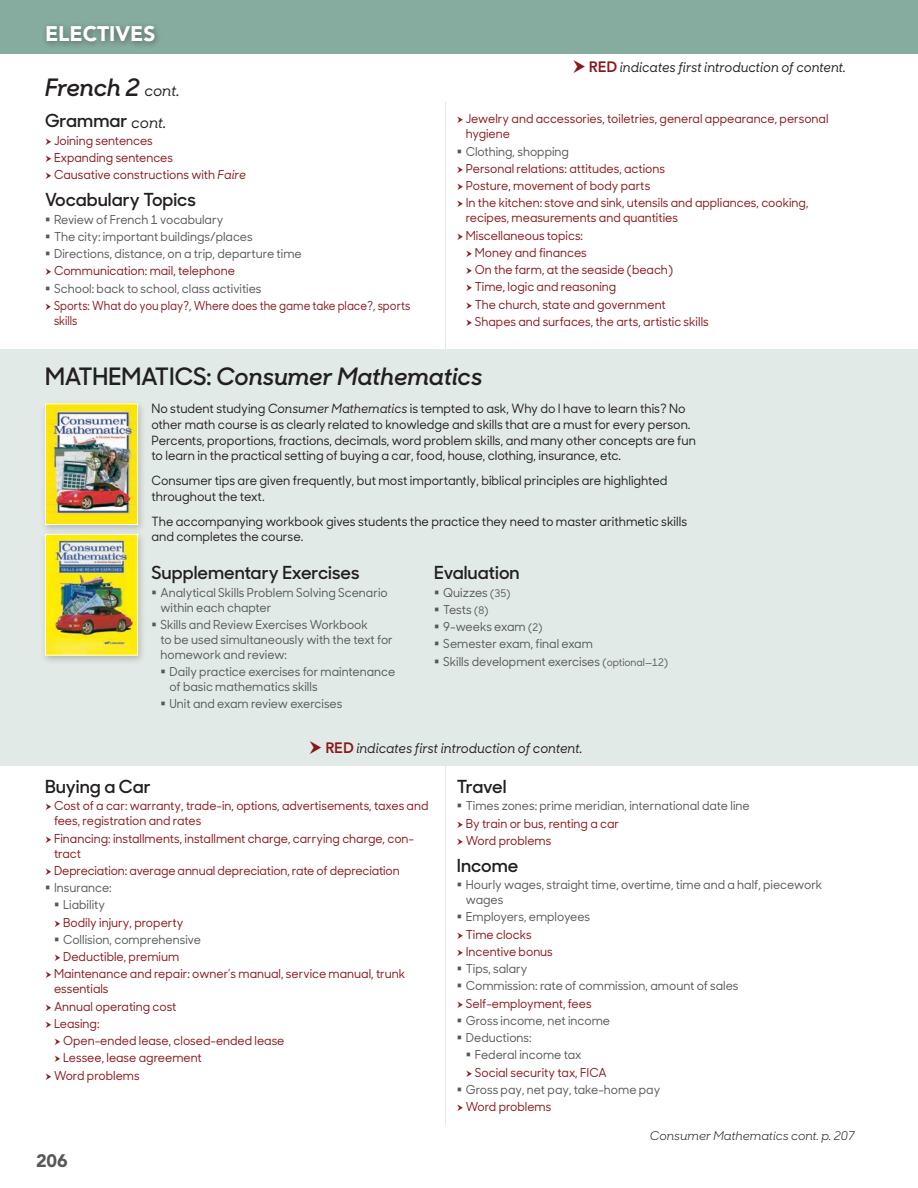
<style>
.page{position:relative;width:918px;height:1188px;background:#fff}
.page>*{position:absolute;margin:0;border:0;box-sizing:border-box;transform-origin:0 0}
.SS_Subjects_Subheads{font:italic 600 24px "Sharp Sans No 1";color:#231f20}
.t1{font:900 21px "Avenir";color:#fff}
.SS_Subhead_under_ite{font:600 18px "Sharp Sans No 1";color:#231f20}
.t2{font:900 18px "Avenir";color:#57585a}
.SS_Introduction_to_c{font:italic 500 13.5px "Sharp Sans No 1";color:#231f20;scale:.95 1}
.SS_Opening_Paragraph{font:500 12.75px/15.8px "Sharp Sans No 1";color:#231f20;scale:.95 1}
.t3{font:500 12.3px/15px "Sharp Sans No 1";color:#88181b;scale:.95 1}
.t4{font:500 12.3px/15px "Sharp Sans No 1";color:#57585a;scale:.95 1}
.t5{font:500 12.3px/15px "Sharp Sans No 1";color:#88181b;scale:.89 1}
.SS_Item_cont__on_nex{font:italic 12px "Sharp Sans No 1";color:#231f20}
.s1{font-weight:500;font-size:15px}
.s2{font-weight:500;font-style:italic;font-size:15px}
.s3{font-style:italic}
.s4{font-family:"Avenir";font-weight:800;font-style:normal;font-size:15px;color:#88181b}
.s5{font-style:normal}
.s6{font-size:10.5px}
</style>
<div class="page">
<hr style="left:445px;top:102px;width:1px;height:1023px;background:#e2eae7">
<div style="left:0;top:0;width:918px;height:54px;background:#86ac9f"></div>
<div style="left:42px;top:21px;width:121px;height:28px;background:#231f20;opacity:.5"></div>
<div style="left:0;top:349px;width:918px;height:417px;background:#e2eae7"></div>
<div style="left:40px;top:399px;width:106px;height:135px;background:#231f20;opacity:.25"></div>
<img style="left:47px;top:405px;width:89px;height:118px">
<div style="left:45px;top:403px;width:93px;height:122px;border:1px solid #fff"></div>
<div style="left:40px;top:530px;width:106px;height:135px;background:#231f20;opacity:.25"></div>
<img style="left:47px;top:536px;width:89px;height:117px">
<div style="left:45px;top:534px;width:93px;height:121px;border:1px solid #fff"></div>
<h2 class="t1" style="left:45px;top:20px;width:112px">ELECTIVES</h2>
<p class="SS_Subjects_Subheads" style="left:45px;top:67px;width:136px">French 2 <span class="s1">cont.</span></p>
<p class="SS_Subhead_under_ite" style="left:45px;top:107px;width:123px">Grammar <span class="s2">cont.</span></p>
<p class="t3" style="left:54px;top:132px;width:106px">Joining sentences</p>
<p class="t3" style="left:54px;top:150px;width:127px">Expanding sentences</p>
<p class="t3" style="left:54px;top:167px;width:204px">Causative constructions with <span class="s3">Faire</span></p>
<p class="SS_Subhead_under_ite" style="left:45px;top:186px;width:152px">Vocabulary Topics</p>
<p class="t4" style="left:54px;top:211px;width:180px">Review of French 1 vocabulary</p>
<p class="t4" style="left:54px;top:228px;width:211px">The city: important buildings/places</p>
<p class="t4" style="left:54px;top:246px;width:262px">Directions, distance, on a trip, departure time</p>
<p class="t3" style="left:54px;top:263px;width:192px">Communication: mail, telephone</p>
<p class="t4" style="left:54px;top:280px;width:220px">School: back to school, class activities</p>
<p class="t5" style="left:54px;top:297px;width:402px">Sports: What do you play?, Where does the game take place?, sports skills</p>
<p class="SS_Introduction_to_c" style="left:589px;top:57px;width:272px"><span class="s4">RED</span> indicates first introduction of content.</p>
<p class="t3" style="left:466px;top:111px;width:383px">Jewelry and accessories, toiletries, general appearance, personal hygiene</p>
<p class="t4" style="left:466px;top:143px;width:110px">Clothing, shopping</p>
<p class="t3" style="left:466px;top:160px;width:211px">Personal relations: attitudes, actions</p>
<p class="t3" style="left:466px;top:178px;width:196px">Posture, movement of body parts</p>
<p class="t3" style="left:466px;top:195px;width:362px">In the kitchen: stove and sink, utensils and appliances, cooking, recipes, measurements and quantities</p>
<p class="t3" style="left:466px;top:227px;width:125px">Miscellaneous topics:</p>
<p class="t3" style="left:475px;top:244px;width:120px">Money and finances</p>
<p class="t3" style="left:475px;top:262px;width:210px">On the farm, at the seaside (beach)</p>
<p class="t3" style="left:475px;top:279px;width:151px">Time, logic and reasoning</p>
<p class="t3" style="left:475px;top:296px;width:202px">The church, state and government</p>
<p class="t3" style="left:475px;top:313px;width:248px">Shapes and surfaces, the arts, artistic skills</p>
<p class="SS_Subjects_Subheads" style="left:45px;top:357px;width:439px"><span class="s5">MATHEMATICS:</span> Consumer Mathematics</p>
<p class="SS_Opening_Paragraph" style="left:152px;top:400px;width:575px">No student studying <span class="s3">Consumer Mathematics</span> is tempted to ask, Why do I have to learn this? No other math course is as clearly related to knowledge and skills that are a must for every person.<br>Percents, proportions, fractions, decimals, word problem skills, and many other concepts are fun to learn in the practical setting of buying a car, food, house, clothing, insurance, etc.</p>
<p class="SS_Opening_Paragraph" style="left:152px;top:472px;width:545px">Consumer tips are given frequently, but most importantly, biblical principles are highlighted throughout the text.</p>
<p class="SS_Opening_Paragraph" style="left:152px;top:513px;width:565px">The accompanying workbook gives students the practice they need to master arithmetic skills and completes the course.</p>
<p class="SS_Subhead_under_ite" style="left:152px;top:559px;width:210px">Supplementary Exercises</p>
<p class="t4" style="left:161px;top:584px;width:241px">Analytical Skills Problem Solving Scenario within each chapter</p>
<p class="t4" style="left:161px;top:616px;width:246px">Skills and Review Exercises Workbook<br>to be used simultaneously with the text for homework and review:</p>
<p class="t4" style="left:170px;top:664px;width:239px">Daily practice exercises for maintenance of basic mathematics skills</p>
<p class="t4" style="left:170px;top:696px;width:184px">Unit and exam review exercises</p>
<p class="SS_Subhead_under_ite" style="left:434px;top:559px;width:87px">Evaluation</p>
<p class="t4" style="left:443px;top:584px;width:72px">Quizzes <span class="s6">(35)</span></p>
<p class="t4" style="left:443px;top:601px;width:49px">Tests <span class="s6">(8)</span></p>
<p class="t4" style="left:443px;top:619px;width:106px">9-weeks exam <span class="s6">(2)</span></p>
<p class="t4" style="left:443px;top:636px;width:159px">Semester exam, final exam</p>
<p class="t4" style="left:443px;top:653px;width:238px">Skills development exercises <span class="s6">(optional—12)</span></p>
<p class="SS_Introduction_to_c" style="left:325px;top:738px;width:272px"><span class="s4">RED</span> indicates first introduction of content.</p>
<p class="SS_Subhead_under_ite" style="left:45px;top:773px;width:107px">Buying a Car</p>
<p class="t3" style="left:54px;top:798px;width:396px">Cost of a car: warranty, trade-in, options, advertisements, taxes and fees, registration and rates</p>
<p class="t3" style="left:54px;top:830px;width:381px">Financing: installments, installment charge, carrying charge, con&shy;tract</p>
<p class="t3" style="left:54px;top:862px;width:365px">Depreciation: average annual depreciation, rate of depreciation</p>
<p class="t4" style="left:54px;top:880px;width:62px">Insurance:</p>
<p class="t4" style="left:63px;top:897px;width:46px">Liability</p>
<p class="t3" style="left:63px;top:914px;width:128px">Bodily injury, property</p>
<p class="t4" style="left:63px;top:931px;width:147px">Collision, comprehensive</p>
<p class="t3" style="left:63px;top:949px;width:124px">Deductible, premium</p>
<p class="t3" style="left:54px;top:966px;width:371px">Maintenance and repair: owner’s manual, service manual, trunk essentials</p>
<p class="t3" style="left:54px;top:998px;width:130px">Annual operating cost</p>
<p class="t3" style="left:54px;top:1015px;width:49px">Leasing:</p>
<p class="t3" style="left:63px;top:1033px;width:235px">Open-ended lease, closed-ended lease</p>
<p class="t3" style="left:63px;top:1050px;width:147px">Lessee, lease agreement</p>
<p class="t3" style="left:54px;top:1067px;width:92px">Word problems</p>
<h3 class="t2" style="left:36px;top:1150px;width:33px">206</h3>
<p class="SS_Subhead_under_ite" style="left:457px;top:773px;width:51px">Travel</p>
<p class="t4" style="left:466px;top:798px;width:300px">Times zones: prime meridian, international date line</p>
<p class="t3" style="left:466px;top:815px;width:163px">By train or bus, renting a car</p>
<p class="t3" style="left:466px;top:832px;width:92px">Word problems</p>
<p class="SS_Subhead_under_ite" style="left:457px;top:851px;width:63px">Income</p>
<p class="t4" style="left:466px;top:877px;width:377px">Hourly wages, straight time, overtime, time and a half, piecework wages</p>
<p class="t4" style="left:466px;top:909px;width:133px">Employers, employees</p>
<p class="t3" style="left:466px;top:926px;width:71px">Time clocks</p>
<p class="t3" style="left:466px;top:943px;width:93px">Incentive bonus</p>
<p class="t4" style="left:466px;top:961px;width:67px">Tips, salary</p>
<p class="t4" style="left:466px;top:978px;width:289px">Commission: rate of commission, amount of sales</p>
<p class="t3" style="left:466px;top:995px;width:134px">Self-employment, fees</p>
<p class="t4" style="left:466px;top:1012px;width:153px">Gross income, net income</p>
<p class="t4" style="left:466px;top:1030px;width:71px">Deductions:</p>
<p class="t4" style="left:475px;top:1047px;width:114px">Federal income tax</p>
<p class="t3" style="left:475px;top:1064px;width:140px">Social security tax, FICA</p>
<p class="t4" style="left:466px;top:1081px;width:206px">Gross pay, net pay, take-home pay</p>
<p class="t3" style="left:466px;top:1099px;width:92px">Word problems</p>
<p class="SS_Item_cont__on_nex" style="left:650px;top:1127px;width:207px">Consumer Mathematics cont. p. 207</p>
</div>
